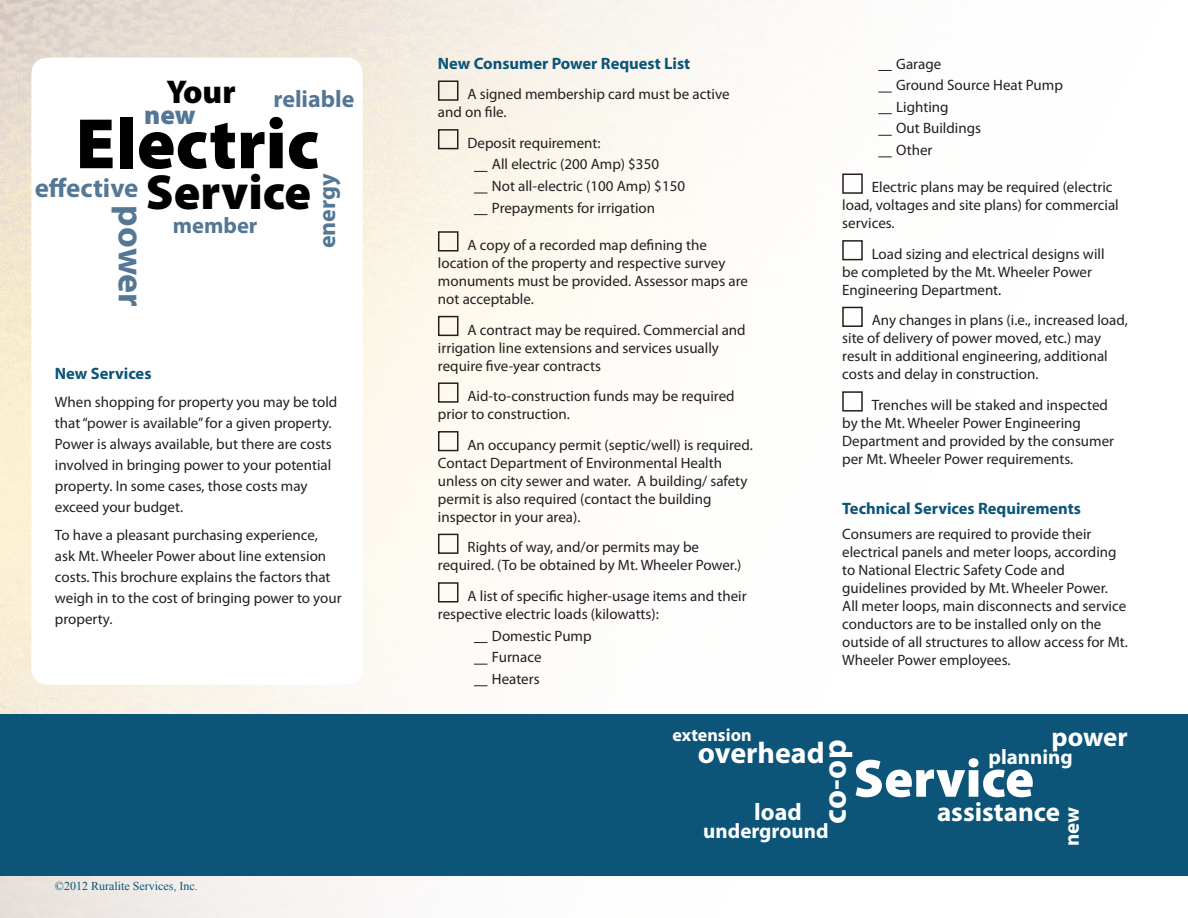
<style>
.page{position:relative;width:1188px;height:918px;background:#fff}
.page>*{position:absolute;margin:0;border:0;box-sizing:border-box;transform-origin:0 0}
.t1{font:900 72px "Myriad Pro";color:#000}
.t2{font:900 54px "Myriad Pro";color:#fff}
.t3{font:900 49.5px "Myriad Pro";color:#000}
.t4{font:700 36px "Myriad Pro";letter-spacing:-.005em;color:#537794}
.t5{font:700 33px "Myriad Pro";color:#fff}
.t6{font:900 33px "Myriad Pro";color:#000}
.t7{font:700 30px "Myriad Pro";color:#fff}
.t8{font:700 27px "Myriad Pro";color:#fff}
.t9{font:700 27px "Myriad Pro";color:#537794}
.t10{font:900 27px "Myriad Pro";color:#537794}
.t11{font:700 24px "Myriad Pro";color:#537794}
.t12{font:700 24px "Myriad Pro";color:#fff}
.t13{font:700 22.5px "Myriad Pro";color:#537794}
.t14{font:700 21px "Myriad Pro";color:#fff}
.t15{font:700 18px "Myriad Pro";color:#fff}
.t16{font:700 16.5px "Myriad Pro";color:#0c5579}
.t17{font:15px/18px "Myriad Pro";color:#231f20}
.t18{font:12px "Times New Roman";color:#0c5579}
</style>
<div class="page">
<div style="left:0;top:714px;width:1188px;height:162px;background:#0c5579"></div>
<svg style="left:474px;top:171px;width:13px;height:1px"></svg>
<svg style="left:474px;top:193px;width:13px;height:1px"></svg>
<svg style="left:474px;top:214px;width:13px;height:1px"></svg>
<svg style="left:474px;top:642px;width:13px;height:1px"></svg>
<svg style="left:474px;top:664px;width:13px;height:1px"></svg>
<svg style="left:474px;top:685px;width:13px;height:1px"></svg>
<div style="left:438px;top:80px;width:20px;height:21px;border:2px solid #231f20"></div>
<div style="left:438px;top:129px;width:20px;height:20px;border:2px solid #231f20"></div>
<div style="left:438px;top:231px;width:20px;height:20px;border:2px solid #231f20"></div>
<div style="left:438px;top:316px;width:20px;height:20px;border:2px solid #231f20"></div>
<div style="left:438px;top:382px;width:20px;height:21px;border:2px solid #231f20"></div>
<div style="left:438px;top:431px;width:20px;height:20px;border:2px solid #231f20"></div>
<div style="left:438px;top:534px;width:20px;height:20px;border:2px solid #231f20"></div>
<div style="left:438px;top:582px;width:20px;height:20px;border:2px solid #231f20"></div>
<svg style="left:878px;top:70px;width:14px;height:1px"></svg>
<svg style="left:878px;top:92px;width:14px;height:1px"></svg>
<svg style="left:878px;top:113px;width:14px;height:1px"></svg>
<svg style="left:878px;top:135px;width:14px;height:1px"></svg>
<svg style="left:878px;top:156px;width:14px;height:1px"></svg>
<div style="left:842px;top:174px;width:21px;height:20px;border:2px solid #231f20"></div>
<div style="left:842px;top:240px;width:21px;height:20px;border:2px solid #231f20"></div>
<div style="left:842px;top:307px;width:21px;height:20px;border:2px solid #231f20"></div>
<div style="left:842px;top:391px;width:21px;height:21px;border:2px solid #231f20"></div>
<p class="t6" style="left:166px;top:70px;width:71px">Your</p>
<p class="t1" style="left:76px;top:96px;width:245px">Electric</p>
<p class="t9" style="left:35px;top:171px;width:105px">effective</p>
<p class="t4" style="left:154px;top:205px;width:103px;rotate:90deg">power</p>
<p class="t11" style="left:273px;top:83px;width:83px">reliable</p>
<p class="t10" style="left:144px;top:97px;width:53px">new</p>
<p class="t3" style="left:146px;top:159px;width:167px">Service</p>
<p class="t11" style="left:311px;top:248px;width:76px;rotate:-90deg">energy</p>
<p class="t13" style="left:173px;top:211px;width:86px">member</p>
<p class="t16" style="left:55px;top:363px;width:98px">New Services</p>
<p class="t17" style="left:55px;top:391px;width:284px;line-height:21px">When shopping for property you may be told that “power is available” for a given property.<br>Power is always available, but there are costs involved in bringing power to your potential property. In some cases, those costs may exceed your budget.</p>
<p class="t17" style="left:55px;top:524px;width:288px;line-height:21px">To have a pleasant purchasing experience, ask Mt. Wheeler Power about line extension costs. This brochure explains the factors that weigh in to the cost of bringing power to your property.</p>
<p class="t18" style="left:55px;top:878px;width:144px">©2012 Ruralite Services, Inc.</p>
<p class="t16" style="left:438px;top:52px;width:254px">New Consumer Power Request List</p>
<p class="t17" style="left:438px;top:85px;width:293px;text-indent:30px">A signed membership card must be active and on file.</p>
<p class="t17" style="left:467px;top:134px;width:135px">Deposit requirement:</p>
<p class="t17" style="left:492px;top:155px;width:169px">All electric (200 Amp) $350</p>
<p class="t17" style="left:492px;top:177px;width:195px">Not all-electric (100 Amp) $150</p>
<p class="t17" style="left:492px;top:198px;width:165px">Prepayments for irrigation</p>
<p class="t17" style="left:438px;top:236px;width:312px;text-indent:30px">A copy of a recorded map defining the location of the property and respective survey monuments must be provided. Assessor maps are not acceptable.</p>
<p class="t17" style="left:438px;top:320px;width:309px;text-indent:30px">A contract may be required. Commercial and irrigation line extensions and services usually require five-year contracts</p>
<p class="t17" style="left:438px;top:387px;width:298px;text-indent:30px">Aid-to-construction funds may be required prior to construction.</p>
<p class="t17" style="left:438px;top:436px;width:316px;text-indent:30px">An occupancy permit (septic/well) is required.<br>Contact Department of Environmental Health unless on city sewer and water. A building/ safety permit is also required (contact the building inspector in your area).</p>
<p class="t17" style="left:438px;top:538px;width:305px;text-indent:30px">Rights of way, and/or permits may be required. (To be obtained by Mt. Wheeler Power.)</p>
<p class="t17" style="left:438px;top:587px;width:310px;text-indent:30px">A list of specific higher-usage items and their respective electric loads (kilowatts):</p>
<p class="t17" style="left:492px;top:626px;width:101px">Domestic Pump</p>
<p class="t17" style="left:492px;top:648px;width:51px">Furnace</p>
<p class="t17" style="left:492px;top:670px;width:49px">Heaters</p>
<p class="t17" style="left:896px;top:54px;width:46px">Garage</p>
<p class="t17" style="left:896px;top:76px;width:168px">Ground Source Heat Pump</p>
<p class="t17" style="left:896px;top:97px;width:54px">Lighting</p>
<p class="t17" style="left:896px;top:119px;width:86px">Out Buildings</p>
<p class="t17" style="left:896px;top:141px;width:38px">Other</p>
<p class="t17" style="left:842px;top:178px;width:278px;text-indent:30px">Electric plans may be required (electric load, voltages and site plans) for commercial services.</p>
<p class="t17" style="left:842px;top:245px;width:264px;text-indent:30px">Load sizing and electrical designs will be completed by the Mt. Wheeler Power<br>Engineering Department.</p>
<p class="t17" style="left:842px;top:311px;width:287px;text-indent:30px">Any changes in plans (i.e., increased load, site of delivery of power moved, etc.) may result in additional engineering, additional costs and delay in construction.</p>
<p class="t17" style="left:842px;top:396px;width:273px;text-indent:30px">Trenches will be staked and inspected by the Mt. Wheeler Power Engineering Department and provided by the consumer per Mt. Wheeler Power requirements.</p>
<p class="t16" style="left:842px;top:498px;width:240px">Technical Services Requirements</p>
<p class="t17" style="left:842px;top:524px;width:287px">Consumers are required to provide their electrical panels and meter loops, according to National Electric Safety Code and guidelines provided by Mt. Wheeler Power.<br>All meter loops, main disconnects and service conductors are to be installed only on the outside of all structures to allow access for Mt.<br>Wheeler Power employees.</p>
<p class="t15" style="left:673px;top:723px;width:81px">extension</p>
<p class="t8" style="left:1052px;top:719px;width:78px">power</p>
<p class="t5" style="left:813px;top:824px;width:86px;rotate:-90deg">co-op</p>
<p class="t14" style="left:988px;top:743px;width:86px">planning</p>
<p class="t7" style="left:698px;top:733px;width:128px">overhead</p>
<p class="t2" style="left:854px;top:742px;width:182px">Service</p>
<p class="t8" style="left:937px;top:794px;width:124px">assistance</p>
<p class="t12" style="left:754px;top:797px;width:49px">load</p>
<p class="t14" style="left:1058px;top:846px;width:41px;rotate:-90deg">new</p>
<p class="t14" style="left:703px;top:817px;width:127px">underground</p>
</div>
